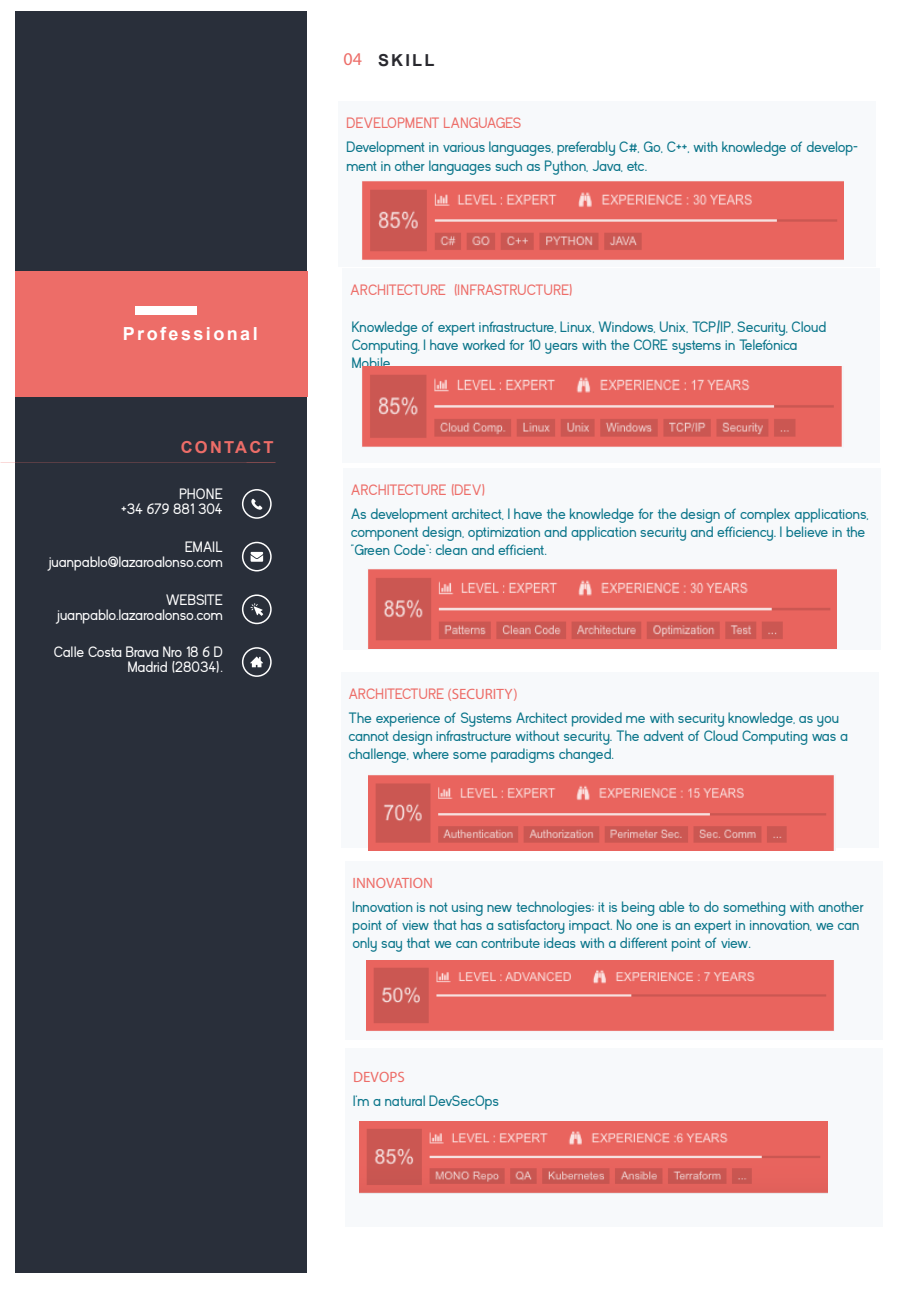
<style>
.page{position:relative;width:919px;height:1289px;background:#fff}
.page>*{position:absolute;margin:0;border:0;box-sizing:border-box;transform-origin:0 0}
.t1{font:700 18px "Arial";letter-spacing:.135em;color:#fff}
.t2{font:700 16.5px "Arial";letter-spacing:.135em;color:#ed6d68}
.t3{font:700 16.5px "Arial";letter-spacing:.135em;color:#29292f}
.t4{font:15px/18px "Kayak Sans";color:#0a758a}
.t5{font:15px/15px "Kayak Sans";color:#fff;text-align:right}
.t6{font:15px "Kayak Sans";color:#ed6d68}
.t7{font:15px "Myriad Pro";color:#ed6d68}
.s1{font-family:"Myriad Pro";font-weight:400;font-size:18px;color:#ed6d68}
.s2{font-family:"Myriad Pro"}
</style>
<div class="page">
<div style="left:345px;top:1047px;width:538px;height:179px;background:#f7f9fb"></div>
<div style="left:15px;top:11px;width:291px;height:1261px;background:#292f3a"></div>
<div style="left:15px;top:271px;width:292px;height:126px;background:#ed6d68"></div>
<div style="left:341px;top:672px;width:537px;height:175px;background:#f7f9fb"></div>
<div style="left:345px;top:861px;width:537px;height:178px;background:#f7f9fb"></div>
<div style="left:136px;top:306px;width:61px;height:8px;background:#fff"></div>
<div style="left:338px;top:102px;width:538px;height:165px;background:#f7f9fb"></div>
<div style="left:342px;top:268px;width:538px;height:194px;background:#f7f9fb"></div>
<div style="left:343px;top:468px;width:537px;height:181px;background:#f7f9fb"></div>
<svg style="left:251px;top:498px;width:11px;height:12px"></svg>
<div style="left:242px;top:489px;width:30px;height:30px;border:2px solid #fff;border-radius:50%"></div>
<svg style="left:250px;top:552px;width:13px;height:9px"></svg>
<div style="left:242px;top:541px;width:30px;height:30px;border:2px solid #fff;border-radius:50%"></div>
<svg style="left:250px;top:603px;width:13px;height:13px"></svg>
<div style="left:242px;top:594px;width:30px;height:30px;border:2px solid #fff;border-radius:50%"></div>
<div style="left:242px;top:647px;width:30px;height:30px;border:2px solid #fff;border-radius:50%"></div>
<svg style="left:250px;top:656px;width:13px;height:11px"></svg>
<img style="left:362px;top:181px;width:481px;height:79px">
<img style="left:362px;top:366px;width:480px;height:81px">
<img style="left:368px;top:569px;width:468px;height:79px">
<img style="left:368px;top:775px;width:467px;height:75px">
<img style="left:359px;top:1121px;width:468px;height:72px">
<img style="left:366px;top:960px;width:468px;height:71px">
<p class="t1" style="left:123px;top:321px;width:136px">Professional</p>
<p class="t2" style="left:181px;top:436px;width:94px">CONTACT</p>
<p class="t5" style="left:121px;top:486px;width:103px">PHONE<br>+34 679 881 304</p>
<p class="t5" style="left:47px;top:539px;width:177px">EMAIL juanpablo@lazaroalonso.com</p>
<p class="t5" style="left:56px;top:592px;width:169px">WEBSITE juanpablo.lazaroalonso.com</p>
<p class="t5" style="left:54px;top:645px;width:170px">Calle Costa Brava Nro 18 6 D<br>Madrid (28034).</p>
<p class="t3" style="left:343px;top:48px;width:93px"><span class="s1">04</span> SKILL</p>
<p class="t6" style="left:346px;top:115px;width:176px">DEVELOPMENT LANGUAGES</p>
<p class="t4" style="left:346px;top:139px;width:513px">Development in various languages, preferably C#, Go, C++, with knowledge of develop&shy;ment in other languages such as Python, Java, etc.</p>
<p class="t6" style="left:350px;top:281px;width:224px">ARCHITECTURE (INFRASTRUCTURE)</p>
<p class="t4" style="left:352px;top:318px;width:475px">Knowledge of expert infrastructure, Linux, Windows, Unix, TCP/IP, Security, Cloud<br>Computing, I have worked for 10 years with the CORE systems in Telefónica<br>Mobile</p>
<p class="t6" style="left:351px;top:481px;width:136px">ARCHITECTURE (DEV)</p>
<p class="t4" style="left:351px;top:505px;width:519px">As development architect, I have the knowledge for the design of complex applications, component design, optimization and application security and efficiency. I believe in the “Green Code”: clean and efficient.</p>
<p class="t6" style="left:348px;top:685px;width:171px">ARCHITECTURE <span class="s2">(SECURITY)</span></p>
<p class="t4" style="left:348px;top:709px;width:500px">The experience of Systems Architect provided me with security knowledge, as you cannot design infrastructure without security. The advent of Cloud Computing was a challenge, where some paradigms changed.</p>
<p class="t7" style="left:352px;top:873px;width:82px">INNOVATION</p>
<p class="t4" style="left:352px;top:898px;width:513px">Innovation is not using new technologies; it is being able to do something with another point of view that has a satisfactory impact. No one is an expert in innovation, we can only say that we can contribute ideas with a different point of view.</p>
<p class="t7" style="left:353px;top:1067px;width:53px">DEVOPS</p>
<p class="t4" style="left:353px;top:1092px;width:147px">I'm a natural DevSecOps</p>
</div>
